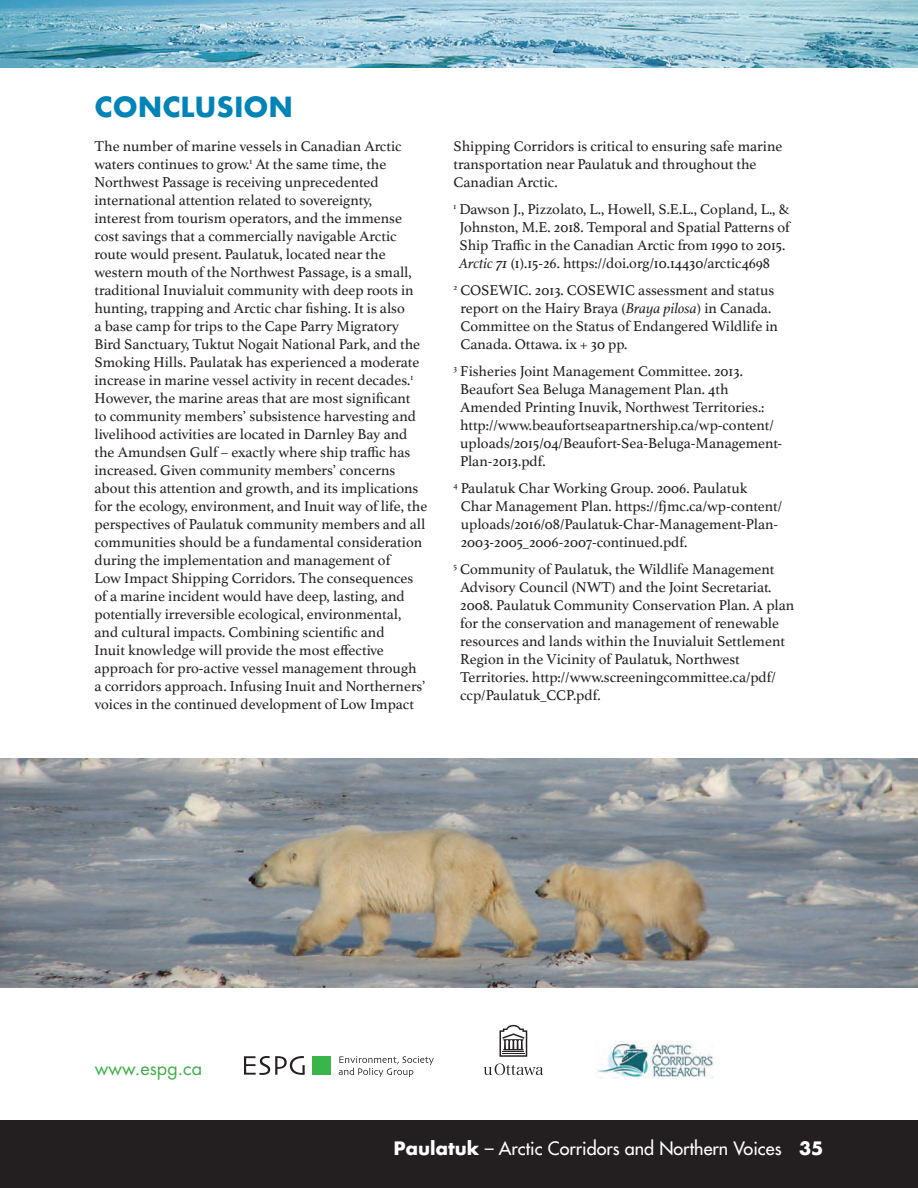
<style>
.page{position:relative;width:918px;height:1188px;background:#fff}
.page>*{position:absolute;margin:0;border:0;box-sizing:border-box;transform-origin:0 0}
.t1{font:700 27px "Futura";color:#0083b6}
.t2{font:18px "Futura";color:#fff}
.t3{font:18px "Futura";color:#40ae49}
.t4{font:15px/18px "Athelas";color:#231f20}
.s1{font-style:italic}
.s2{font-weight:700}
</style>
<div class="page">
<div style="left:0;top:1120px;width:918px;height:68px;background:#231f20"></div>
<img style="left:0;top:0;width:918px;height:68px">
<img style="left:597px;top:1042px;width:117px;height:36px">
<svg style="left:339px;top:1056px;width:95px;height:21px"></svg>
<svg style="left:244px;top:1056px;width:61px;height:19px"></svg>
<div style="left:312px;top:1056px;width:19px;height:19px;background:#3ab54a"></div>
<svg style="left:484px;top:1064px;width:59px;height:11px"></svg>
<svg style="left:500px;top:1025px;width:27px;height:32px"></svg>
<img style="left:0;top:758px;width:918px;height:229px">
<h1 class="t1" style="left:94px;top:87px;width:200px">CONCLUSION</h1>
<p class="t4" style="left:94px;top:137px;width:334px">The number of marine vessels in Canadian Arctic waters continues to grow.<sup>1</sup> At the same time, the Northwest Passage is receiving unprecedented international attention related to sovereignty,<br>interest from tourism operators, and the immense cost savings that a commercially navigable Arctic route would present. Paulatuk, located near the western mouth of the Northwest Passage, is a small, traditional Inuvialuit community with deep roots in hunting, trapping and Arctic char fishing. It is also<br>a base camp for trips to the Cape Parry Migratory Bird Sanctuary, Tuktut Nogait National Park, and the Smoking Hills. Paulatak has experienced a moderate increase in marine vessel activity in recent decades.<sup>1<br></sup>However, the marine areas that are most significant<br>to community members’ subsistence harvesting and livelihood activities are located in Darnley Bay and the Amundsen Gulf – exactly where ship traffic has increased. Given community members’ concerns about this attention and growth, and its implications for the ecology, environment, and Inuit way of life, the perspectives of Paulatuk community members and all communities should be a fundamental consideration during the implementation and management of<br>Low Impact Shipping Corridors. The consequences of a marine incident would have deep, lasting, and potentially irreversible ecological, environmental, and cultural impacts. Combining scientific and<br>Inuit knowledge will provide the most effective approach for pro-active vessel management through a corridors approach. Infusing Inuit and Northerners’ voices in the continued development of Low Impact</p>
<p class="t4" style="left:453px;top:137px;width:331px">Shipping Corridors is critical to ensuring safe marine transportation near Paulatuk and throughout the<br>Canadian Arctic.</p>
<p class="t4" style="left:459px;top:200px;width:332px;text-indent:-6px"><sup>1</sup> Dawson J., Pizzolato, L., Howell, S.E.L., Copland, L., &amp; Johnston, M.E. 2018. Temporal and Spatial Patterns of Ship Traffic in the Canadian Arctic from 1990 to 2015.<br><span class="s1">Arctic 71</span> (1).15-26. https://doi.org/10.14430/arctic4698</p>
<p class="t4" style="left:460px;top:281px;width:319px;text-indent:-7px"><sup>2</sup> COSEWIC. 2013. COSEWIC assessment and status report on the Hairy Braya (<span class="s1">Braya pilosa</span>) in Canada.<br>Committee on the Status of Endangered Wildlife in Canada. Ottawa. ix + 30 pp.</p>
<p class="t4" style="left:460px;top:362px;width:324px;text-indent:-7px"><sup>3</sup> Fisheries Joint Management Committee. 2013.<br>Beaufort Sea Beluga Management Plan. 4th Amended Printing Inuvik, Northwest Territories.: http://www.beaufortseapartnership.ca/wp-content/ uploads/2015/04/Beaufort-Sea-Beluga-Management-Plan-2013.pdf.</p>
<p class="t4" style="left:461px;top:479px;width:323px;text-indent:-7px"><sup>4</sup> Paulatuk Char Working Group. 2006. Paulatuk Char Management Plan. https://fjmc.ca/wp-content/ uploads/2016/08/Paulatuk-Char-Management-Plan-2003-2005_2006-2007-continued.pdf.</p>
<p class="t4" style="left:460px;top:560px;width:336px;text-indent:-7px"><sup>5</sup> Community of Paulatuk, the Wildlife Management Advisory Council (NWT) and the Joint Secretariat.<br>2008. Paulatuk Community Conservation Plan. A plan for the conservation and management of renewable resources and lands within the Inuvialuit Settlement Region in the Vicinity of Paulatuk, Northwest Territories. http://www.screeningcommittee.ca/pdf/ ccp/Paulatuk_CCP.pdf.</p>
<p class="t3" style="left:95px;top:1056px;width:109px">www.espg.ca</p>
<p class="t2" style="left:393px;top:1137px;width:432px"><span class="s2">Paulatuk</span> – Arctic Corridors and Northern Voices <span class="s2">35</span></p>
</div>
